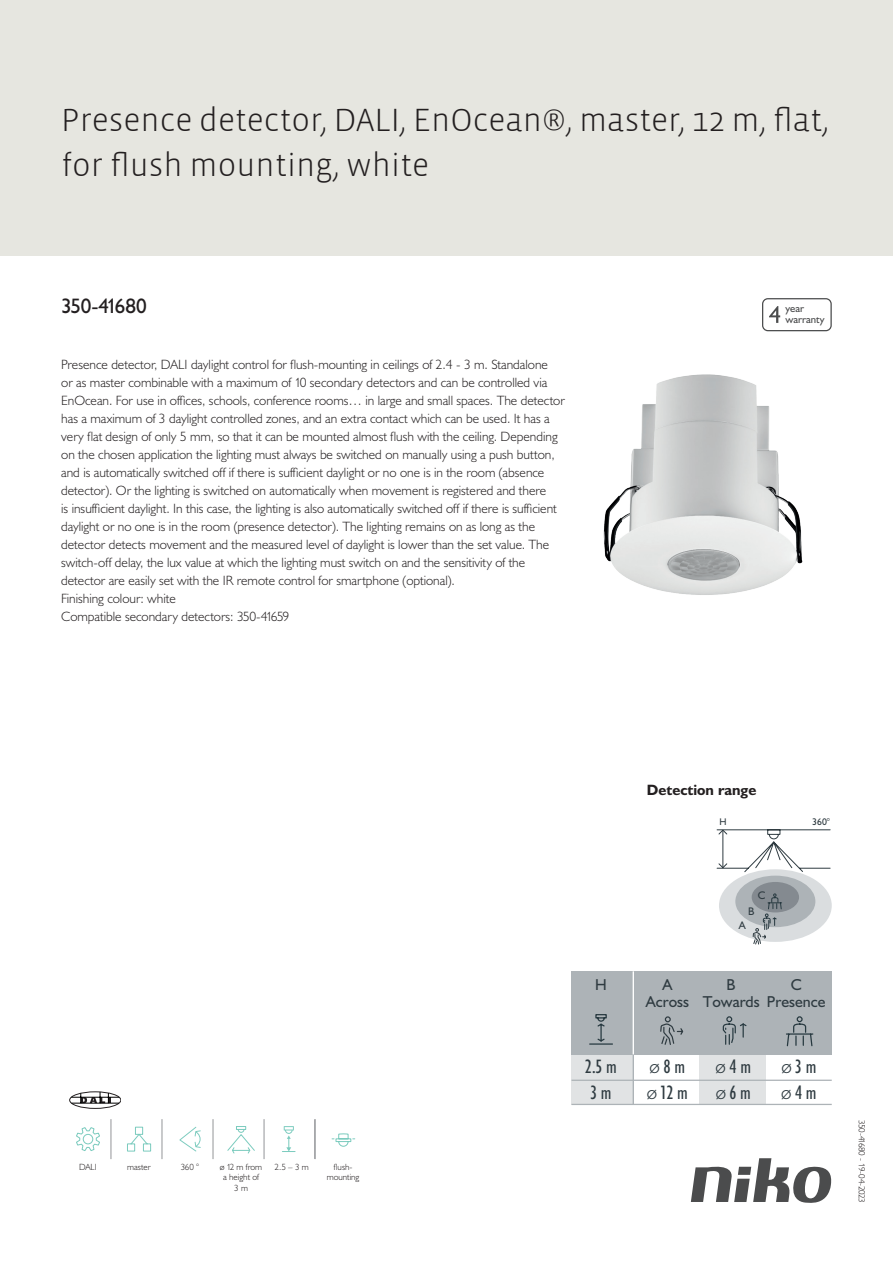
<style>
.page{position:relative;width:893px;height:1263px;background:#fff}
.page>*{position:absolute;margin:0;border:0;box-sizing:border-box;transform-origin:0 0}
.Title_datasheets{font:300 33px/45px "Vista Sans";color:#231f20}
.Article_number{font:21px "Humanist 521 BT";letter-spacing:-.04em;color:#231f20}
.t1{font:condensed 19.5px/26px "Humanist 521 BT";color:#2f3b41}
.t2{font:15.9px/17.1px "Humanist 521 BT";color:#2f3b41}
.Titles_parts{font:700 15px "Humanist 521 BT";color:#231f20}
.USPs{font:300 13.5px/18px "Humanist 521 BT";color:#231f20}
.t3{font:11.1px "Humanist 521 BT";color:#2f3b41}
.t4{font:10.8px/10.8px "Humanist 521 BT";color:#4b4c4d}
.t5{font:9.75px "Humanist 521 BT";color:#2f3b41}
.icontext{font:300 9px/10.8px "Humanist 521 BT";color:#231f20;text-align:center}
.Revision{font:300 9px "Humanist 521 BT";letter-spacing:-.03em;color:#231f20}
.s1{font-weight:300;font-stretch:normal}
</style>
<div class="page">
<svg style="left:691px;top:1158px;width:141px;height:45px"></svg>
<div style="left:0;top:0;width:893px;height:255px;background:#e6e6e0"></div>
<img style="left:603px;top:374px;width:200px;height:221px">
<svg style="left:76px;top:1127px;width:24px;height:24px"></svg>
<svg style="left:127px;top:1126px;width:25px;height:26px"></svg>
<svg style="left:179px;top:1126px;width:22px;height:26px"></svg>
<svg style="left:227px;top:1126px;width:28px;height:28px"></svg>
<svg style="left:331px;top:1133px;width:25px;height:14px"></svg>
<svg style="left:282px;top:1126px;width:14px;height:26px"></svg>
<hr style="left:314px;top:1119px;width:1px;height:40px;background:#939598">
<hr style="left:111px;top:1119px;width:1px;height:40px;background:#939598">
<hr style="left:162px;top:1119px;width:1px;height:40px;background:#939598">
<hr style="left:213px;top:1119px;width:1px;height:40px;background:#939598">
<hr style="left:264px;top:1119px;width:1px;height:40px;background:#939598">
<hr style="left:315px;top:1119px;width:1px;height:40px;background:#939598">
<div style="left:70px;top:1092px;width:51px;height:16px;border:1px solid #231f20;border-radius:50%"></div>
<hr style="left:71px;top:1103px;width:48px;height:1px;background:#000">
<svg style="left:81px;top:1092px;width:30px;height:11px"></svg>
<hr style="left:71px;top:1097px;width:48px;height:1px;background:#000">
<svg style="left:762px;top:298px;width:70px;height:33px"></svg>
<svg style="left:716px;top:829px;width:115px;height:43px"></svg>
<div style="left:719px;top:869px;width:113px;height:73px;background:#dadddf;border-radius:50%"></div>
<div style="left:735px;top:876px;width:80px;height:51px;background:#adb3b7;border-radius:50%"></div>
<div style="left:752px;top:882px;width:47px;height:30px;background:#848a90;border-radius:50%"></div>
<svg style="left:752px;top:893px;width:30px;height:51px"></svg>
<div style="left:571px;top:1054px;width:62px;height:50px;background:#e1e3e4"></div>
<div style="left:700px;top:1054px;width:66px;height:50px;background:#e1e3e4"></div>
<hr style="left:571px;top:1079px;width:261px;height:2px;background:#adb3b7">
<hr style="left:571px;top:1104px;width:261px;height:1px;background:#adb3b7">
<div style="left:571px;top:971px;width:261px;height:83px;background:#adb3b7"></div>
<svg style="left:722px;top:1016px;width:25px;height:29px"></svg>
<svg style="left:589px;top:1014px;width:24px;height:31px"></svg>
<hr style="left:633px;top:1050px;width:1px;height:54px;background:#adb3b7">
<svg style="left:786px;top:1016px;width:28px;height:31px"></svg>
<hr style="left:633px;top:971px;width:1px;height:83px;background:#fff">
<svg style="left:660px;top:1016px;width:24px;height:29px"></svg>
<p class="Title_datasheets" style="left:61px;top:98px;width:769px">Presence detector, DALI, EnOcean®, master, 12 m, flat, for flush mounting, white</p>
<p class="Article_number" style="left:61px;top:293px;width:87px">350-41680</p>
<p class="USPs" style="left:61px;top:355px;width:505px">Presence detector, DALI daylight control for flush-mounting in ceilings of 2.4 - 3 m. Standalone<br>or as master combinable with a maximum of 10 secondary detectors and can be controlled via EnOcean. For use in offices, schools, conference rooms… in large and small spaces. The detector has a maximum of 3 daylight controlled zones, and an extra contact which can be used. It has a very flat design of only 5 mm, so that it can be mounted almost flush with the ceiling. Depending on the chosen application the lighting must always be switched on manually using a push button, and is automatically switched off if there is sufficient daylight or no one is in the room (absence detector). Or the lighting is switched on automatically when movement is registered and there<br>is insufficient daylight. In this case, the lighting is also automatically switched off if there is sufficient daylight or no one is in the room (presence detector). The lighting remains on as long as the detector detects movement and the measured level of daylight is lower than the set value. The switch-off delay, the lux value at which the lighting must switch on and the sensitivity of the detector are easily set with the IR remote control for smartphone (optional).<br>Finishing colour: white<br>Compatible secondary detectors: 350-41659</p>
<p class="t4" style="left:785px;top:303px;width:41px">year warranty</p>
<p class="icontext" style="left:79px;top:1161px;width:19px">DALI</p>
<p class="icontext" style="left:127px;top:1161px;width:25px">master</p>
<p class="icontext" style="left:181px;top:1161px;width:20px">360 °</p>
<p class="icontext" style="left:220px;top:1161px;width:44px">ø 12 m from a height of<br>3 m</p>
<p class="icontext" style="left:327px;top:1161px;width:34px">flush&shy;mounting</p>
<p class="icontext" style="left:275px;top:1161px;width:36px">2.5 – 3 m</p>
<p class="Titles_parts" style="left:647px;top:781px;width:111px">Detection range</p>
<p class="t5" style="left:719px;top:816px;width:9px">H</p>
<p class="t3" style="left:758px;top:888px;width:9px">C</p>
<p class="t3" style="left:748px;top:904px;width:8px">B</p>
<p class="t3" style="left:739px;top:918px;width:8px">A</p>
<p class="t5" style="left:812px;top:816px;width:19px">360°</p>
<p class="t2" style="left:595px;top:976px;width:13px">H</p>
<p class="t2" style="left:791px;top:976px;width:13px">C</p>
<p class="t2" style="left:646px;top:976px;width:45px;text-align:center">A<br>Across</p>
<p class="t2" style="left:703px;top:976px;width:124px;text-indent:24px">B<br>Towards Presence</p>
<p class="t1" style="left:585px;top:1054px;width:33px">2.5 m<br>3 m</p>
<p class="t1" style="left:650px;top:1054px;width:37px"><span class="s1">ø</span> 8 m</p>
<p class="t1" style="left:716px;top:1054px;width:37px"><span class="s1">ø</span> 4 m</p>
<p class="t1" style="left:781px;top:1054px;width:36px"><span class="s1">ø</span> 3 m</p>
<p class="t1" style="left:647px;top:1080px;width:42px"><span class="s1">ø</span> 12 m</p>
<p class="t1" style="left:716px;top:1080px;width:37px"><span class="s1">ø</span> 6 m</p>
<p class="t1" style="left:781px;top:1080px;width:37px"><span class="s1">ø</span> 4 m</p>
<p class="Revision" style="left:868px;top:1120px;width:84px;rotate:90deg">350-41680 - 19-04-2023</p>
</div>
